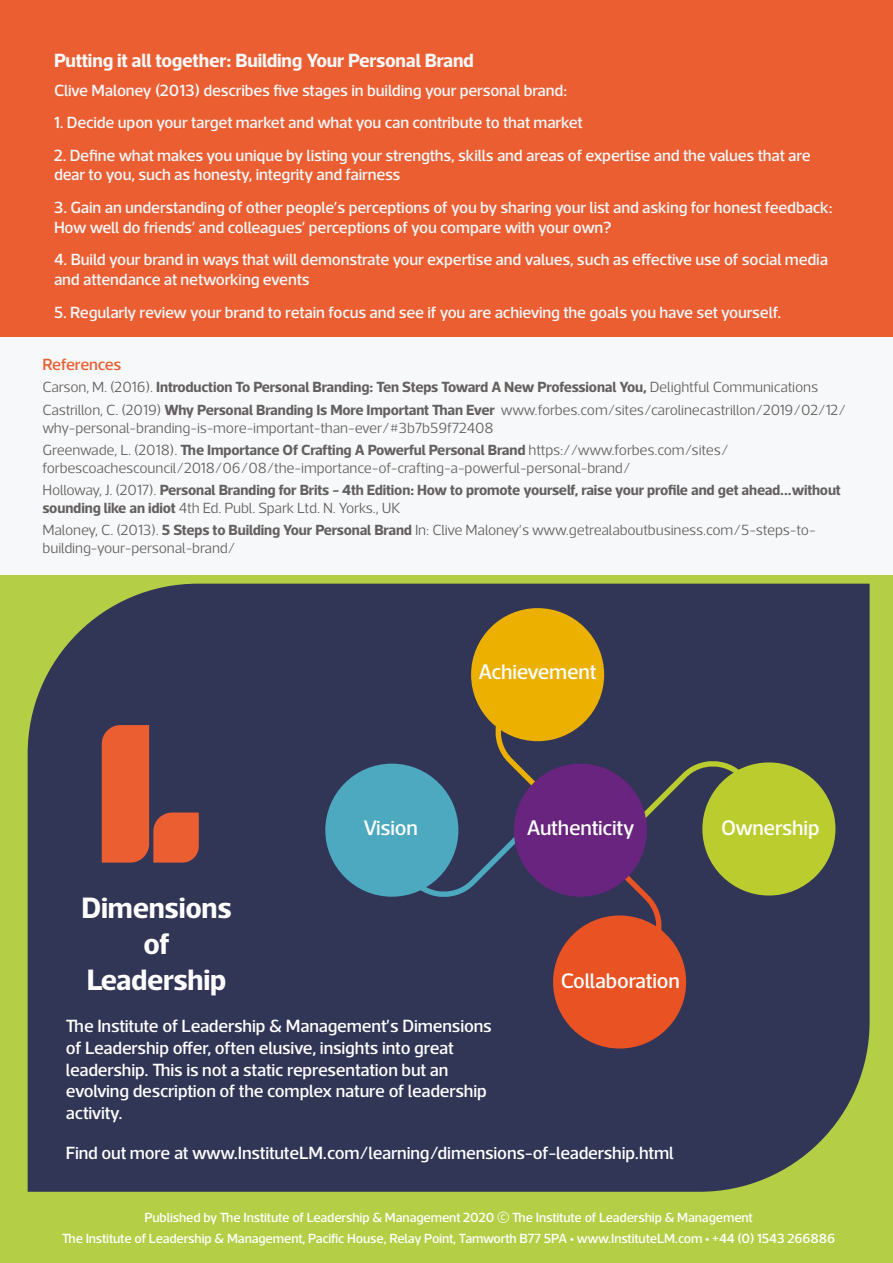
<style>
.page{position:relative;width:893px;height:1263px;background:#b4ce45}
.page>*{position:absolute;margin:0;border:0;box-sizing:border-box;transform-origin:0 0}
.t1{font:700 30px/36px "Acto";letter-spacing:-.01em;color:#fff;text-align:center}
.t2{font:500 21.45px "Acto";letter-spacing:-.01em;color:#fff}
.t3{font:700 19.5px "Acto";letter-spacing:-.01em;color:#f7f8f9}
.t4{font:500 18px/21.6px "Acto";letter-spacing:-.01em;color:#fff}
.t5{font:500 16.5px/19.8px "Acto";letter-spacing:-.01em;color:#f7f8f9}
.t6{font:500 16.5px "Acto";letter-spacing:-.015em;color:#eb5e32}
.t7{font:300 15px/22.2px "Acto";letter-spacing:-.01em;color:#63605f}
.t8{font:500 13.5px/20.4px "Acto";letter-spacing:-.01em;color:#fff;text-align:center}
.s1{font-weight:700}
.s2{font-size:22.5px}
</style>
<div class="page">
<div style="left:28px;top:584px;width:842px;height:608px;background:#313657"></div>
<div style="left:702px;top:762px;width:133px;height:133px;background:#bbcc2e;border-radius:50%"></div>
<div style="left:325px;top:764px;width:133px;height:133px;background:#4ca9c0;border-radius:50%"></div>
<div style="left:471px;top:608px;width:133px;height:133px;background:#ebb000;border-radius:50%"></div>
<div style="left:553px;top:915px;width:133px;height:133px;background:#e95222;border-radius:50%"></div>
<svg style="left:598px;top:752px;width:216px;height:251px"></svg>
<svg style="left:345px;top:655px;width:214px;height:251px"></svg>
<div style="left:514px;top:764px;width:133px;height:133px;background:#68247e;border-radius:50%"></div>
<svg style="left:102px;top:725px;width:97px;height:138px;background:#a64f3f"></svg>
<div style="left:0;top:0;width:893px;height:410px;background:#eb5e32"></div>
<div style="left:0;top:337px;width:893px;height:237px;background:#f7f8f9"></div>
<h3 class="t3" style="left:54px;top:49px;width:421px">Putting it all together: Building Your Personal Brand</h3>
<p class="t5" style="left:54px;top:80px;width:515px">Clive Maloney (2013) describes five stages in building your personal brand:</p>
<p class="t5" style="left:54px;top:112px;width:530px">1. Decide upon your target market and what you can contribute to that market</p>
<p class="t5" style="left:54px;top:145px;width:758px">2. Define what makes you unique by listing your strengths, skills and areas of expertise and the values that are dear to you, such as honesty, integrity and fairness</p>
<p class="t5" style="left:54px;top:197px;width:780px">3. Gain an understanding of other people’s perceptions of you by sharing your list and asking for honest feedback:<br>How well do friends’ and colleagues’ perceptions of you compare with your own?</p>
<p class="t5" style="left:54px;top:249px;width:775px">4. Build your brand in ways that will demonstrate your expertise and values, such as effective use of social media and attendance at networking events</p>
<p class="t5" style="left:54px;top:302px;width:729px">5. Regularly review your brand to retain focus and see if you are achieving the goals you have set yourself.</p>
<p class="t6" style="left:43px;top:355px;width:81px">References</p>
<p class="t7" style="left:43px;top:376px;width:805px">Carson, M. (2016). <span class="s1">Introduction To Personal Branding: Ten Steps Toward A New Professional You,</span> Delightful Communications<br>Castrillon, C. (2019) <span class="s1">Why Personal Branding Is More Important Than Ever</span> www.forbes.com/sites/carolinecastrillon/2019/02/12/</p>
<p class="t7" style="left:43px;top:416px;width:688px">why-personal-branding-is-more-important-than-ever/#3b7b59f72408<br>Greenwade, L. (2018). <span class="s1">The Importance Of Crafting A Powerful Personal Brand</span> https://www.forbes.com/sites/</p>
<p class="t7" style="left:43px;top:456px;width:800px">forbescoachescouncil/2018/06/08/the-importance-of-crafting-a-powerful-personal-brand/<br>Holloway, J. (2017). <span class="s1">Personal Branding for Brits - 4th Edition: How to promote yourself, raise your profile and get ahead...without</span></p>
<p class="t7" style="left:43px;top:497px;width:775px"><span class="s1">sounding like an idiot</span> 4th Ed. Publ. Spark Ltd. N. Yorks., UK<br>Maloney, C. (2013). <span class="s1">5 Steps to Building Your Personal Brand</span> In: Clive Maloney’s www.getrealaboutbusiness.com/5-steps-to-</p>
<p class="t7" style="left:43px;top:537px;width:195px">building-your-personal-brand/</p>
<h2 class="t2" style="left:478px;top:659px;width:119px">Achievement</h2>
<h1 class="t1" style="left:81px;top:889px;width:152px">Dimensions of<br>Leadership</h1>
<h2 class="t2" style="left:364px;top:815px;width:56px">Vision</h2>
<h2 class="t2" style="left:527px;top:815px;width:109px">Authenticity</h2>
<h2 class="t2" style="left:721px;top:815px;width:100px">Ownership</h2>
<h2 class="t2" style="left:561px;top:968px;width:121px">Collaboration</h2>
<p class="t4" style="left:66px;top:1015px;width:428px">The Institute of Leadership &amp; Management’s Dimensions of Leadership offer, often elusive, insights into great leadership. This is not a static representation but an evolving description of the complex nature of leadership activity.</p>
<p class="t4" style="left:66px;top:1141px;width:609px">Find out more at www.InstituteLM.com/learning/dimensions-of-leadership.html</p>
<p class="t8" style="left:62px;top:1207px;width:774px">Published by The Institute of Leadership &amp; Management 2020 <span class="s2">©</span> The Institute of Leadership &amp; Management<br>The Institute of Leadership &amp; Management, Pacific House, Relay Point, Tamworth B77 5PA • www.InstituteLM.com • +44 (0) 1543 266886</p>
</div>
